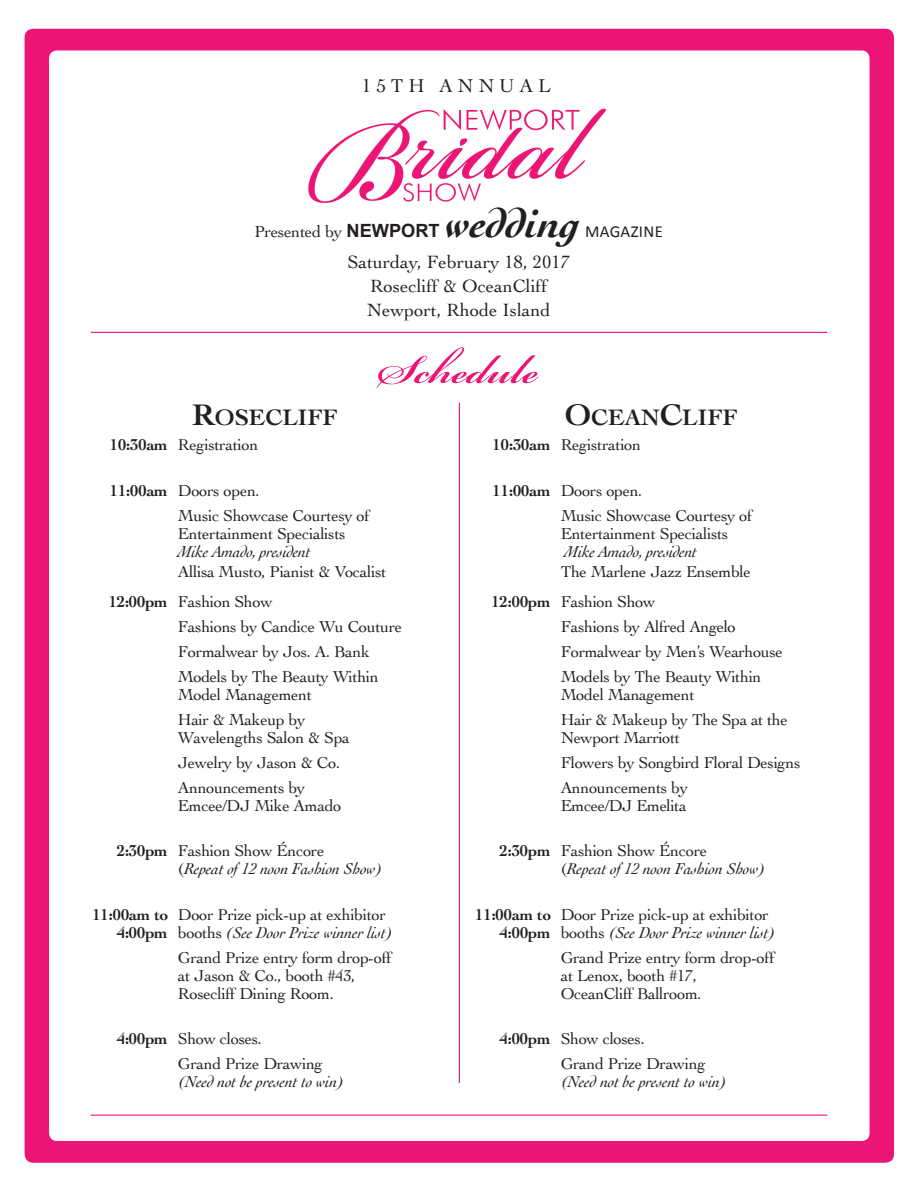
<style>
.page{position:relative;width:918px;height:1188px;background:#fff}
.page>*{position:absolute;margin:0;border:0;box-sizing:border-box;transform-origin:0 0}
.t1{font:600 62.1px "Bickham Script Pro";color:#eb1576}
.t2{font:italic 700 42.15px "Cochin";color:#231f20}
.t3{font:700 23.4px "Cochin";color:#231f20}
.t4{font:19.5px "Cochin";letter-spacing:.25em;color:#231f20}
.t5{font:18.6px "Cochin";color:#231f20}
.t6{font:16.8px "Cochin";letter-spacing:-.02em;color:#231f20}
.t7{font:16.8px "Calibri";letter-spacing:.02em;color:#231f20}
.time{font:16.5px/18px "Cochin";letter-spacing:-.02em;color:#231f20}
.time-2{font:italic 16.5px/18px "Cochin";letter-spacing:-.01em;color:#231f20}
.s1{font-family:"Arial";font-weight:700;font-size:18.3px}
.s2{font-size:31.2px}
.s3{font-weight:700}
.s4{font-style:italic}
.s5{font-weight:700;font-style:normal}
.s6{font-style:normal}
</style>
<div class="page">
<div style="left:25px;top:29px;width:869px;height:1134px;background:#eb1576;border-radius:9px"></div>
<div style="left:48px;top:50px;width:822px;height:1092px;background:#fff;border-radius:9px"></div>
<img style="left:308px;top:108px;width:299px;height:96px">
<hr style="left:91px;top:332px;width:736px;height:1px;background:#eb1576">
<hr style="left:459px;top:403px;width:1px;height:680px;background:#eb1576">
<hr style="left:91px;top:1115px;width:736px;height:1px;background:#eb1576">
<p class="t4" style="left:362px;top:73px;width:190px">15TH ANNUAL</p>
<p class="t2" style="left:446px;top:195px;width:136px">wedding</p>
<p class="t6" style="left:254px;top:220px;width:187px">Presented by <span class="s1">NEWPORT</span></p>
<p class="t7" style="left:585px;top:221px;width:79px">MAGAZINE</p>
<p class="t5" style="left:347px;top:250px;width:224px">Saturday, February 18, 2017</p>
<p class="t5" style="left:370px;top:274px;width:179px">Rosecliff &amp; OceanCliff</p>
<p class="t5" style="left:367px;top:298px;width:185px">Newport, Rhode Island</p>
<p class="t1" style="left:378px;top:325px;width:161px">Schedule</p>
<p class="t3" style="left:192px;top:402px;width:147px"><span class="s2">R</span>OSECLIFF</p>
<p class="time" style="left:110px;top:435px;width:150px"><span class="s3">10:30am</span> Registration</p>
<p class="time" style="left:110px;top:480px;width:151px"><span class="s3">11:00am</span> Doors open.</p>
<p class="time" style="left:178px;top:505px;width:193px">Music Showcase Courtesy of<br>Entertainment Specialists<br><span class="s4">Mike Amado, president</span></p>
<p class="time" style="left:178px;top:562px;width:210px">Allisa Musto, Pianist &amp; Vocalist</p>
<p class="time" style="left:109px;top:591px;width:165px"><span class="s3">12:00pm</span> Fashion Show</p>
<p class="time" style="left:178px;top:617px;width:226px">Fashions by Candice Wu Couture</p>
<p class="time" style="left:178px;top:642px;width:194px">Formalwear by Jos. A. Bank</p>
<p class="time" style="left:178px;top:667px;width:202px">Models by The Beauty Within<br>Model Management</p>
<p class="time" style="left:178px;top:710px;width:173px">Hair &amp; Makeup by<br>Wavelengths Salon &amp; Spa</p>
<p class="time" style="left:178px;top:753px;width:164px">Jewelry by Jason &amp; Co.</p>
<p class="time" style="left:178px;top:778px;width:165px">Announcements by<br>Emcee/DJ Mike Amado</p>
<p class="time-2" style="left:178px;top:841px;width:207px;text-indent:-61px"><span class="s5">2:30pm</span> <span class="s6">Fashion Show Éncore<br>(</span>Repeat of 12 noon Fashion Show)</p>
<p class="time" style="left:92px;top:905px;width:295px"><span class="s3">11:00am to</span> Door Prize pick-up at exhibitor</p>
<p class="time-2" style="left:117px;top:923px;width:278px"><span class="s5">4:00pm</span> <span class="s6">booths</span> (See Door Prize winner list)</p>
<p class="time" style="left:178px;top:948px;width:215px">Grand Prize entry form drop-off at Jason &amp; Co., booth #43,<br>Rosecliff Dining Room.</p>
<p class="time" style="left:117px;top:1029px;width:147px"><span class="s3">4:00pm</span> Show closes.</p>
<p class="time-2" style="left:178px;top:1054px;width:168px"><span class="s6">Grand Prize Drawing </span>(Need not be present to win)</p>
<p class="t3" style="left:565px;top:402px;width:175px"><span class="s2">O</span>CEAN<span class="s2">C</span>LIFF</p>
<p class="time" style="left:493px;top:435px;width:150px"><span class="s3">10:30am</span> Registration</p>
<p class="time" style="left:493px;top:480px;width:151px"><span class="s3">11:00am</span> Doors open.</p>
<p class="time" style="left:561px;top:505px;width:193px">Music Showcase Courtesy of<br>Entertainment Specialists<br><span class="s4">Mike Amado, president</span></p>
<p class="time" style="left:561px;top:562px;width:192px">The Marlene Jazz Ensemble</p>
<p class="time" style="left:492px;top:591px;width:165px"><span class="s3">12:00pm</span> Fashion Show</p>
<p class="time" style="left:561px;top:617px;width:177px">Fashions by Alfred Angelo</p>
<p class="time" style="left:561px;top:642px;width:223px">Formalwear by Men’s Wearhouse</p>
<p class="time" style="left:561px;top:667px;width:202px">Models by The Beauty Within<br>Model Management</p>
<p class="time" style="left:561px;top:710px;width:229px">Hair &amp; Makeup by The Spa at the<br>Newport Marriott</p>
<p class="time" style="left:561px;top:753px;width:241px">Flowers by Songbird Floral Designs</p>
<p class="time" style="left:561px;top:778px;width:129px">Announcements by<br>Emcee/DJ Emelita</p>
<p class="time-2" style="left:561px;top:841px;width:207px;text-indent:-61px"><span class="s5">2:30pm</span> <span class="s6">Fashion Show Éncore<br>(</span>Repeat of 12 noon Fashion Show)</p>
<p class="time" style="left:475px;top:905px;width:295px"><span class="s3">11:00am to</span> Door Prize pick-up at exhibitor</p>
<p class="time-2" style="left:500px;top:923px;width:278px"><span class="s5">4:00pm</span> <span class="s6">booths</span> (See Door Prize winner list)</p>
<p class="time" style="left:561px;top:948px;width:215px">Grand Prize entry form drop-off at Lenox, booth #17,<br>OceanCliff Ballroom.</p>
<p class="time" style="left:500px;top:1029px;width:147px"><span class="s3">4:00pm</span> Show closes.</p>
<p class="time-2" style="left:561px;top:1054px;width:168px"><span class="s6">Grand Prize Drawing </span>(Need not be present to win)</p>
</div>
